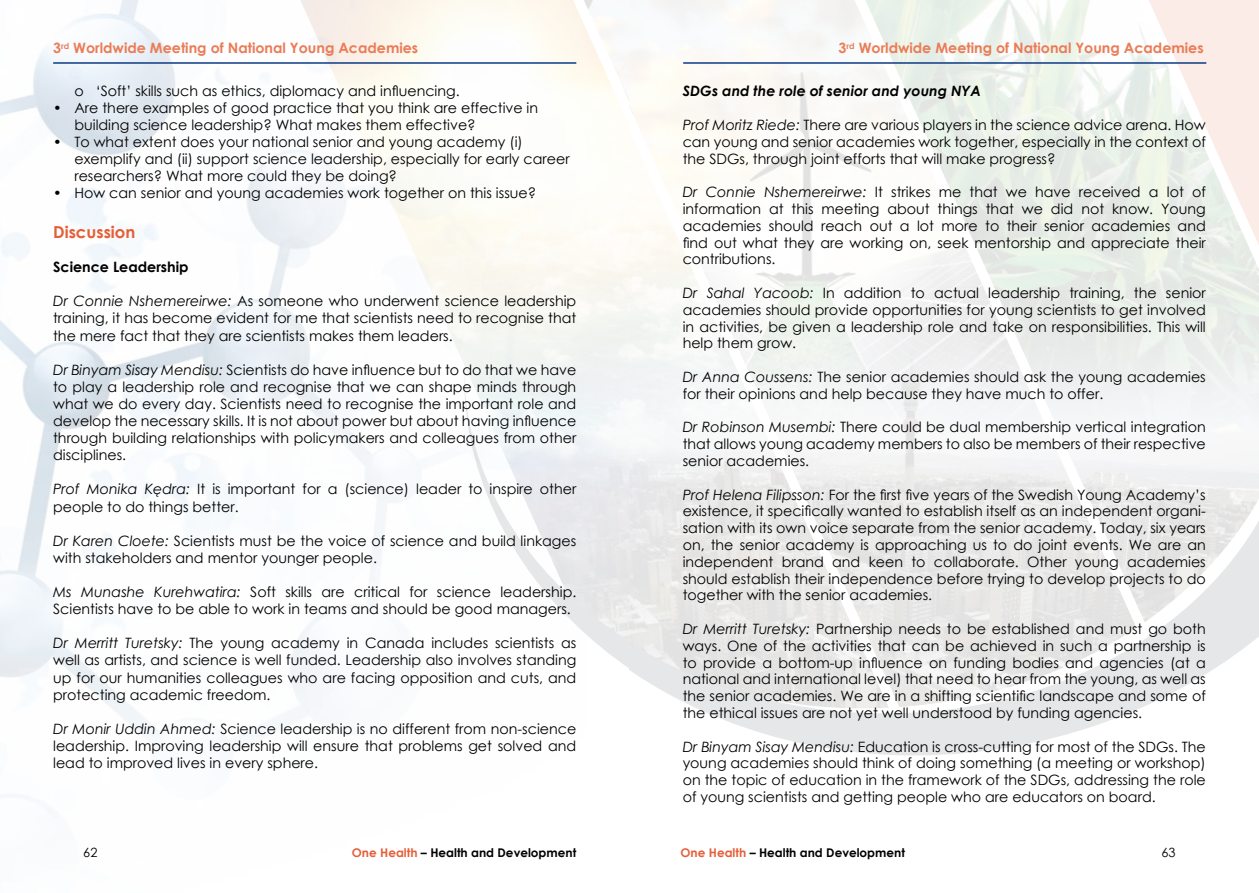
<style>
.page{position:relative;width:1259px;height:893px;background:#fff}
.page>*{position:absolute;margin:0;border:0;box-sizing:border-box;transform-origin:0 0}
.t1{font:700 16.5px "Century Gothic";color:#e55e37}
.t2{font:14.25px/16.8px "Century Gothic";color:#000;text-align:justify}
.t3{font:700 14.25px "Century Gothic";color:#ea7c57}
.t4{font:italic 700 14.25px "Century Gothic";color:#000}
.t5{font:700 14.25px "Century Gothic";color:#000}
.t6{font:12.75px "Century Gothic";color:#000}
.t7{font:700 12px "Century Gothic";color:#000}
.s1{font-style:italic}
.s2{color:#e55e37}
</style>
<div class="page">
<img style="left:629px;top:0;width:507px;height:154px">
<img style="left:629px;top:130px;width:260px;height:24px">
<svg style="left:629px;top:154px;width:630px;height:602px"></svg>
<hr style="left:683px;top:62px;width:523px;height:2px;background:#0c3a84">
<img style="left:587px;top:0;width:42px;height:100px">
<svg style="left:587px;top:225px;width:42px;height:443px"></svg>
<img style="left:0;top:0;width:587px;height:798px">
<hr style="left:53px;top:62px;width:523px;height:2px;background:#0c3a84">
<p class="t3" style="left:53px;top:37px;width:366px">3<sup>rd</sup> Worldwide Meeting of National Young Academies</p>
<p class="t2" style="left:74px;top:82px;width:387px">o ‘Soft’ skills such as ethics, diplomacy and influencing.</p>
<p class="t2" style="left:74px;top:99px;width:465px;text-indent:-21px">• Are there examples of good practice that you think are effective in building science leadership? What makes them effective?</p>
<p class="t2" style="left:74px;top:133px;width:497px;text-align:left;text-indent:-21px">• To what extent does your national senior and young academy (i) exemplify and (ii) support science leadership, especially for early career researchers? What more could they be doing?</p>
<p class="t2" style="left:53px;top:185px;width:484px">• How can senior and young academies work together on this issue?</p>
<p class="t1" style="left:53px;top:219px;width:84px">Discussion</p>
<p class="t5" style="left:53px;top:256px;width:137px">Science Leadership</p>
<p class="t2" style="left:53px;top:292px;width:525px"><span class="s1">Dr Connie Nshemereirwe:</span> As someone who underwent science leadership training, it has become evident for me that scientists need to recognise that the mere fact that they are scientists makes them leaders.</p>
<p class="t2" style="left:53px;top:361px;width:525px"><span class="s1">Dr Binyam Sisay Mendisu:</span> Scientists do have influence but to do that we have to play a leadership role and recognise that we can shape minds through what we do every day. Scientists need to recognise the important role and develop the necessary skills. It is not about power but about having influence through building relationships with policymakers and colleagues from other disciplines.</p>
<p class="t2" style="left:53px;top:481px;width:524px"><span class="s1">Prof Monika Kędra:</span> It is important for a (science) leader to inspire other people to do things better.</p>
<p class="t2" style="left:53px;top:532px;width:524px"><span class="s1">Dr Karen Cloete:</span> Scientists must be the voice of science and build linkages with stakeholders and mentor younger people.</p>
<p class="t2" style="left:53px;top:583px;width:524px"><span class="s1">Ms Munashe Kurehwatira:</span> Soft skills are critical for science leadership.<br>Scientists have to be able to work in teams and should be good managers.</p>
<p class="t2" style="left:53px;top:634px;width:525px"><span class="s1">Dr Merritt Turetsky:</span> The young academy in Canada includes scientists as well as artists, and science is well funded. Leadership also involves standing up for our humanities colleagues who are facing opposition and cuts, and protecting academic freedom.</p>
<p class="t2" style="left:53px;top:720px;width:525px"><span class="s1">Dr Monir Uddin Ahmed:</span> Science leadership is no different from non-science leadership. Improving leadership will ensure that problems get solved and lead to improved lives in every sphere.</p>
<p class="t3" style="left:838px;top:37px;width:366px">3<sup>rd</sup> Worldwide Meeting of National Young Academies</p>
<p class="t4" style="left:682px;top:80px;width:300px">SDGs and the role of senior and young NYA</p>
<p class="t2" style="left:682px;top:116px;width:525px"><span class="s1">Prof Moritz Riede:</span> There are various players in the science advice arena. How can young and senior academies work together, especially in the context of the SDGs, through joint efforts that will make progress?</p>
<p class="t2" style="left:682px;top:183px;width:525px"><span class="s1">Dr Connie Nshemereirwe:</span> It strikes me that we have received a lot of information at this meeting about things that we did not know. Young academies should reach out a lot more to their senior academies and find out what they are working on, seek mentorship and appreciate their contributions.</p>
<p class="t2" style="left:682px;top:284px;width:525px"><span class="s1">Dr Sahal Yacoob:</span> In addition to actual leadership training, the senior academies should provide opportunities for young scientists to get involved in activities, be given a leadership role and take on responsibilities. This will help them grow.</p>
<p class="t2" style="left:682px;top:368px;width:524px"><span class="s1">Dr Anna Coussens:</span> The senior academies should ask the young academies for their opinions and help because they have much to offer.</p>
<p class="t2" style="left:682px;top:419px;width:525px"><span class="s1">Dr Robinson Musembi:</span> There could be dual membership vertical integration that allows young academy members to also be members of their respective senior academies.</p>
<p class="t2" style="left:682px;top:486px;width:525px"><span class="s1">Prof Helena Filipsson:</span> For the first five years of the Swedish Young Academy’s existence, it specifically wanted to establish itself as an independent organi&shy;sation with its own voice separate from the senior academy. Today, six years on, the senior academy is approaching us to do joint events. We are an independent brand and keen to collaborate. Other young academies should establish their independence before trying to develop projects to do together with the senior academies.</p>
<p class="t2" style="left:682px;top:620px;width:524px"><span class="s1">Dr Merritt Turetsky:</span> Partnership needs to be established and must go both ways. One of the activities that can be achieved in such a partnership is to provide a bottom-up influence on funding bodies and agencies (at a national and international level) that need to hear from the young, as well as the senior academies. We are in a shifting scientific landscape and some of the ethical issues are not yet well understood by funding agencies.</p>
<p class="t2" style="left:682px;top:738px;width:525px"><span class="s1">Dr Binyam Sisay Mendisu:</span> Education is cross-cutting for most of the SDGs. The young academies should think of doing something (a meeting or workshop) on the topic of education in the framework of the SDGs, addressing the role of young scientists and getting people who are educators on board.</p>
<p class="t6" style="left:83px;top:843px;width:16px">62</p>
<p class="t7" style="left:680px;top:844px;width:226px"><span class="s2">One Health</span> – Health and Development</p>
<p class="t7" style="left:352px;top:844px;width:226px"><span class="s2">One Health</span> – Health and Development</p>
<p class="t6" style="left:1161px;top:843px;width:16px">63</p>
</div>
